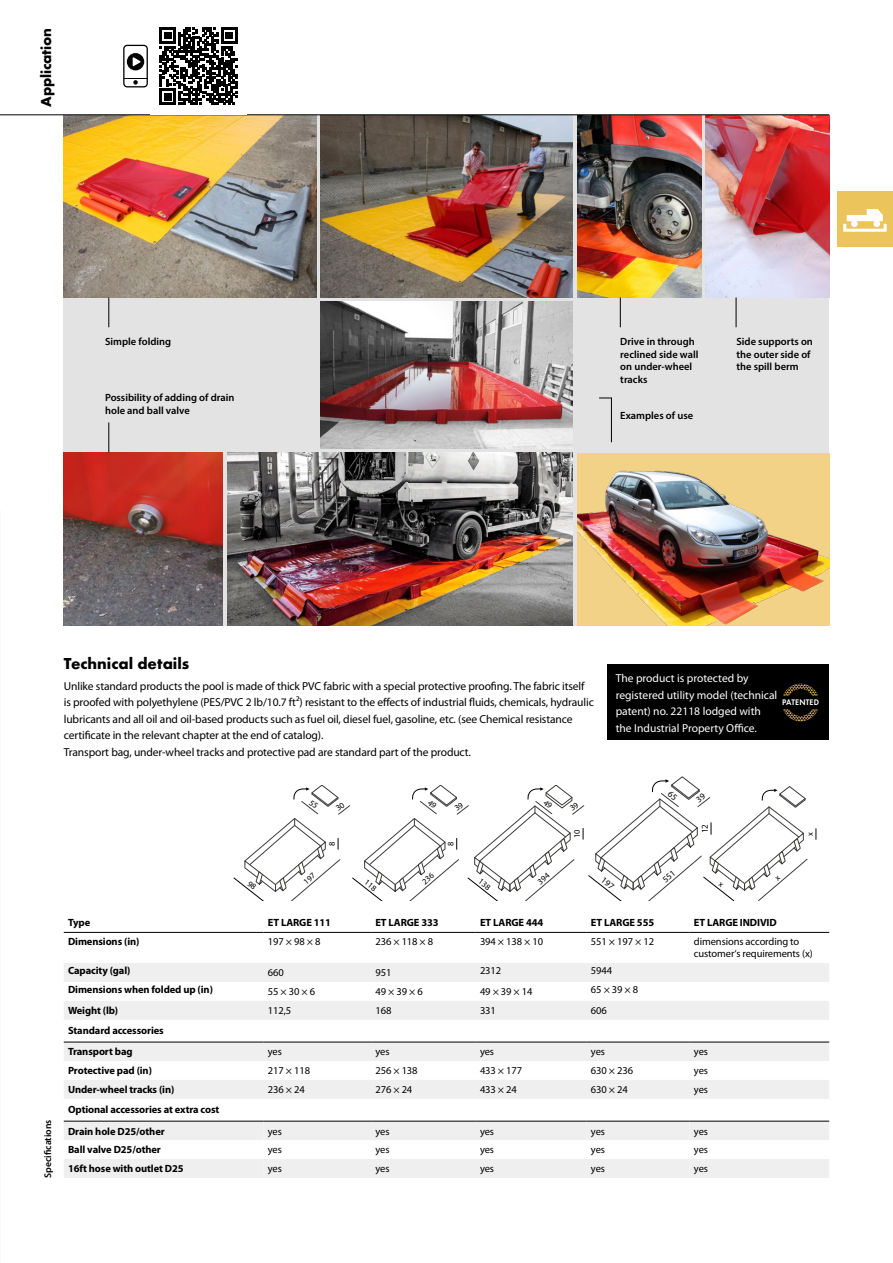
<style>
.page{position:relative;width:893px;height:1263px;background:#fff}
.page>*{position:absolute;margin:0;border:0;box-sizing:border-box;transform-origin:0 0}
._2018_H2{font:700 16.5px "Futura TOT";color:#000}
.t1{font:700 15px "Futura TOT";letter-spacing:-.01em;color:#000}
._2018_text_plain{font:11.55px/16.5px "Myriad Pro";letter-spacing:-.01em;color:#000}
._2018_text_plain-2{font:11.55px/16.5px "Myriad Pro";color:#fff}
._2018_tab_text_bold{font:700 10.5px "Myriad Pro";letter-spacing:-.01em;color:#000}
._2018_tab_text{font:10.5px/12px "Myriad Pro";letter-spacing:-.01em;color:#000}
._2018_popiska{font:600 10.5px/12.8px "Myriad Pro";color:#000}
.t2{font:600 9.75px "Myriad Pro";color:#000}
.t3{font:8.85px "Myriad Pro";color:#000}
.titulek_14{font:600 8.4px "Futura TOT";letter-spacing:.025em;color:#fff;scale:.95 1}
.t4{font:8.4px "Myriad Pro";color:#000}
.t5{font:8.1px "Myriad Pro";color:#000}
</style>
<div class="page">
<div style="left:64px;top:115px;width:765px;height:511px;background:#e3e3e3"></div>
<img style="left:64px;top:115px;width:253px;height:182px">
<img style="left:321px;top:115px;width:252px;height:182px">
<img style="left:577px;top:115px;width:125px;height:182px">
<img style="left:706px;top:115px;width:123px;height:182px">
<img style="left:227px;top:453px;width:346px;height:173px">
<img style="left:64px;top:453px;width:159px;height:173px">
<img style="left:321px;top:302px;width:252px;height:147px">
<div style="left:577px;top:453px;width:252px;height:173px;background:#f1d287"></div>
<img style="left:577px;top:470px;width:252px;height:156px">
<hr style="left:108px;top:297px;width:1px;height:30px;background:#000">
<hr style="left:108px;top:422px;width:1px;height:30px;background:#000">
<hr style="left:620px;top:297px;width:1px;height:30px;background:#000">
<hr style="left:736px;top:297px;width:1px;height:30px;background:#000">
<svg style="left:599px;top:397px;width:13px;height:46px"></svg>
<svg style="left:64px;top:963px;width:765px;height:215px;fill:#f2f2f2"></svg>
<svg style="left:64px;top:1122px;width:626px;height:56px"></svg>
<hr style="left:64px;top:1042px;width:200px;height:1px;background:#000">
<hr style="left:264px;top:1042px;width:107px;height:1px;background:#000">
<hr style="left:371px;top:1042px;width:105px;height:1px;background:#000">
<hr style="left:476px;top:1042px;width:111px;height:1px;background:#000">
<hr style="left:587px;top:1042px;width:103px;height:1px;background:#000">
<hr style="left:690px;top:1042px;width:139px;height:1px;background:#000">
<hr style="left:64px;top:1121px;width:200px;height:1px;background:#000">
<hr style="left:264px;top:1121px;width:107px;height:1px;background:#000">
<hr style="left:371px;top:1121px;width:105px;height:1px;background:#000">
<hr style="left:476px;top:1121px;width:111px;height:1px;background:#000">
<hr style="left:587px;top:1121px;width:103px;height:1px;background:#000">
<hr style="left:690px;top:1121px;width:139px;height:1px;background:#000">
<hr style="left:64px;top:932px;width:200px;height:1px;background:#000">
<hr style="left:264px;top:932px;width:107px;height:1px;background:#000">
<hr style="left:371px;top:932px;width:105px;height:1px;background:#000">
<hr style="left:476px;top:932px;width:111px;height:1px;background:#000">
<hr style="left:587px;top:932px;width:103px;height:1px;background:#000">
<hr style="left:690px;top:932px;width:139px;height:1px;background:#000">
<hr style="left:0;top:114px;width:829px;height:1px;background:#000">
<div style="left:838px;top:191px;width:55px;height:56px;background:#ebc45b"></div>
<div style="left:843px;top:222px;width:44px;height:10px;border:3px solid #fff"></div>
<svg style="left:847px;top:209px;width:36px;height:18px"></svg>
<div style="left:607px;top:665px;width:222px;height:75px;background:#000"></div>
<svg style="left:783px;top:684px;width:35px;height:37px"></svg>
<svg style="left:160px;top:27px;width:77px;height:78px"></svg>
<svg style="left:123px;top:45px;width:25px;height:42px"></svg>
<svg style="left:233px;top:776px;width:575px;height:125px"></svg>
<p class="t1" style="left:37px;top:107px;width:80px;rotate:-90deg">Application</p>
<p class="_2018_popiska" style="left:105px;top:335px;width:68px">Simple folding</p>
<p class="_2018_popiska" style="left:105px;top:391px;width:131px">Possibility of adding of drain hole and ball valve</p>
<p class="_2018_popiska" style="left:620px;top:335px;width:80px">Drive in through reclined side wall on under-wheel tracks</p>
<p class="_2018_popiska" style="left:736px;top:335px;width:78px">Side supports on the outer side of the spill berm</p>
<p class="_2018_popiska" style="left:620px;top:409px;width:74px">Examples of use</p>
<p class="_2018_H2" style="left:64px;top:653px;width:127px">Technical details</p>
<p class="_2018_text_plain" style="left:64px;top:677px;width:532px">Unlike standard products the pool is made of thick PVC fabric with a special protective proofing. The fabric itself is proofed with polyethylene (PES/PVC 2 lb/10.7 ft²) resistant to the effects of industrial fluids, chemicals, hydraulic lubricants and all oil and oil-based products such as fuel oil, diesel fuel, gasoline, etc. (see Chemical resistance certificate in the relevant chapter at the end of catalog).<br>Transport bag, under-wheel tracks and protective pad are standard part of the product.</p>
<p class="_2018_text_plain-2" style="left:616px;top:670px;width:163px">The product is protected by registered utility model (technical patent) no. 22118 lodged with the Industrial Property Office.</p>
<p class="titulek_14" style="left:782px;top:697px;width:40px">PATENTED</p>
<p class="t4" style="left:327px;top:846px;width:6px;rotate:-90deg">8</p>
<p class="t4" style="left:446px;top:846px;width:6px;rotate:-90deg">8</p>
<p class="t4" style="left:572px;top:838px;width:10px;rotate:-90deg">10</p>
<p class="t3" style="left:699px;top:833px;width:11px;rotate:-90deg">12</p>
<p class="t5" style="left:805px;top:836px;width:5px;rotate:-90deg">x</p>
<p class="t2" style="left:42px;top:1178px;width:60px;rotate:-90deg">Specifications</p>
<p class="_2018_tab_text_bold" style="left:68px;top:916px;width:24px">Type</p>
<p class="_2018_tab_text_bold" style="left:268px;top:916px;width:65px">ET LARGE 111</p>
<p class="_2018_tab_text_bold" style="left:375px;top:916px;width:65px">ET LARGE 333</p>
<p class="_2018_tab_text_bold" style="left:480px;top:916px;width:65px">ET LARGE 444</p>
<p class="_2018_tab_text_bold" style="left:591px;top:916px;width:65px">ET LARGE 555</p>
<p class="_2018_tab_text_bold" style="left:694px;top:916px;width:84px">ET LARGE INDIVID</p>
<p class="_2018_tab_text_bold" style="left:68px;top:935px;width:73px">Dimensions (in)</p>
<p class="_2018_tab_text" style="left:268px;top:936px;width:54px">197 × 98 × 8</p>
<p class="_2018_tab_text" style="left:375px;top:936px;width:59px">236 × 118 × 8</p>
<p class="_2018_tab_text" style="left:480px;top:936px;width:65px">394 × 138 × 10</p>
<p class="_2018_tab_text" style="left:591px;top:936px;width:65px">551 × 197 × 12</p>
<p class="_2018_tab_text" style="left:694px;top:936px;width:120px">dimensions according to customer‘s requirements (x)</p>
<p class="_2018_tab_text_bold" style="left:68px;top:964px;width:64px">Capacity (gal)</p>
<p class="_2018_tab_text" style="left:268px;top:967px;width:17px">660</p>
<p class="_2018_tab_text" style="left:375px;top:967px;width:17px">951</p>
<p class="_2018_tab_text" style="left:480px;top:964px;width:23px">2312</p>
<p class="_2018_tab_text" style="left:591px;top:964px;width:23px">5944</p>
<p class="_2018_tab_text_bold" style="left:68px;top:983px;width:146px">Dimensions when folded up (in)</p>
<p class="_2018_tab_text" style="left:268px;top:985px;width:49px">55 × 30 × 6</p>
<p class="_2018_tab_text" style="left:375px;top:985px;width:49px">49 × 39 × 6</p>
<p class="_2018_tab_text" style="left:480px;top:985px;width:54px">49 × 39 × 14</p>
<p class="_2018_tab_text" style="left:591px;top:983px;width:49px">65 × 39 × 8</p>
<p class="_2018_tab_text_bold" style="left:68px;top:1004px;width:52px">Weight (lb)</p>
<p class="_2018_tab_text" style="left:268px;top:1004px;width:25px">112,5</p>
<p class="_2018_tab_text" style="left:375px;top:1004px;width:17px">168</p>
<p class="_2018_tab_text" style="left:480px;top:1004px;width:17px">331</p>
<p class="_2018_tab_text" style="left:591px;top:1004px;width:17px">606</p>
<p class="_2018_tab_text_bold" style="left:68px;top:1023px;width:97px">Standard accessories</p>
<p class="_2018_tab_text_bold" style="left:68px;top:1045px;width:66px">Transport bag</p>
<p class="_2018_tab_text" style="left:268px;top:1046px;width:16px">yes</p>
<p class="_2018_tab_text" style="left:375px;top:1046px;width:16px">yes</p>
<p class="_2018_tab_text" style="left:480px;top:1046px;width:16px">yes</p>
<p class="_2018_tab_text" style="left:591px;top:1046px;width:16px">yes</p>
<p class="_2018_tab_text" style="left:694px;top:1046px;width:16px">yes</p>
<p class="_2018_tab_text_bold" style="left:68px;top:1064px;width:85px">Protective pad (in)</p>
<p class="_2018_tab_text" style="left:268px;top:1065px;width:44px">217 × 118</p>
<p class="_2018_tab_text" style="left:375px;top:1065px;width:44px">256 × 138</p>
<p class="_2018_tab_text" style="left:480px;top:1065px;width:44px">433 × 177</p>
<p class="_2018_tab_text" style="left:591px;top:1065px;width:44px">630 × 236</p>
<p class="_2018_tab_text" style="left:694px;top:1065px;width:16px">yes</p>
<p class="_2018_tab_text_bold" style="left:68px;top:1083px;width:108px">Under-wheel tracks (in)</p>
<p class="_2018_tab_text" style="left:268px;top:1083px;width:38px">236 × 24</p>
<p class="_2018_tab_text" style="left:375px;top:1083px;width:38px">276 × 24</p>
<p class="_2018_tab_text" style="left:480px;top:1083px;width:38px">433 × 24</p>
<p class="_2018_tab_text" style="left:591px;top:1083px;width:38px">630 × 24</p>
<p class="_2018_tab_text" style="left:694px;top:1083px;width:16px">yes</p>
<p class="_2018_tab_text_bold" style="left:68px;top:1103px;width:153px">Optional accessories at extra cost</p>
<p class="_2018_tab_text_bold" style="left:68px;top:1124px;width:98px">Drain hole D25/other</p>
<p class="_2018_tab_text" style="left:268px;top:1125px;width:16px">yes</p>
<p class="_2018_tab_text" style="left:375px;top:1125px;width:16px">yes</p>
<p class="_2018_tab_text" style="left:480px;top:1125px;width:16px">yes</p>
<p class="_2018_tab_text" style="left:591px;top:1125px;width:16px">yes</p>
<p class="_2018_tab_text" style="left:694px;top:1125px;width:16px">yes</p>
<p class="_2018_tab_text_bold" style="left:68px;top:1143px;width:94px">Ball valve D25/other</p>
<p class="_2018_tab_text" style="left:268px;top:1144px;width:16px">yes</p>
<p class="_2018_tab_text" style="left:375px;top:1144px;width:16px">yes</p>
<p class="_2018_tab_text" style="left:480px;top:1144px;width:16px">yes</p>
<p class="_2018_tab_text" style="left:591px;top:1144px;width:16px">yes</p>
<p class="_2018_tab_text" style="left:694px;top:1144px;width:16px">yes</p>
<p class="_2018_tab_text_bold" style="left:68px;top:1162px;width:117px">16ft hose with outlet D25</p>
<p class="_2018_tab_text" style="left:268px;top:1163px;width:16px">yes</p>
<p class="_2018_tab_text" style="left:375px;top:1163px;width:16px">yes</p>
<p class="_2018_tab_text" style="left:480px;top:1163px;width:16px">yes</p>
<p class="_2018_tab_text" style="left:591px;top:1163px;width:16px">yes</p>
<p class="_2018_tab_text" style="left:694px;top:1163px;width:16px">yes</p>
</div>
